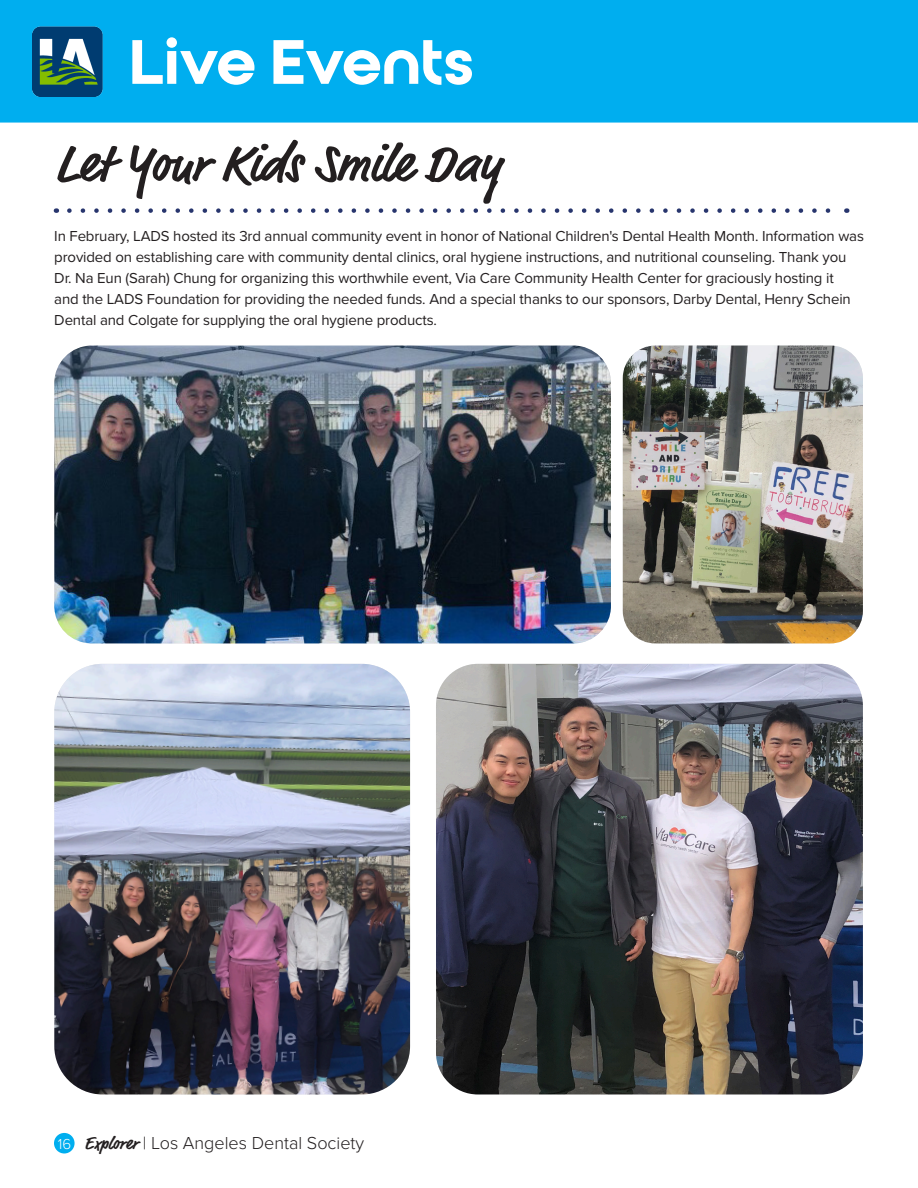
<style>
.page{position:relative;width:918px;height:1188px;background:#fff}
.page>*{position:absolute;margin:0;border:0;box-sizing:border-box;transform-origin:0 0}
.t1{font:700 60.75px "Qualy";color:#fff}
.t2{font:700 52.5px "Market Pro";color:#231f20}
.t3{font:300 18px "Proxima Nova";color:#231f20}
.t4{font:15px/21px "Proxima Nova";letter-spacing:-.01em;color:#231f20}
.s1{font-size:15px;color:#fff}
.s2{font-family:"Market Pro";font-weight:700}
</style>
<div class="page">
<div style="left:54px;top:1133px;width:21px;height:21px;background:#00aeef;border-radius:50%"></div>
<div style="left:0;top:0;width:918px;height:123px;background:#00aeef"></div>
<img style="left:32px;top:26px;width:74px;height:71px">
<svg style="left:69px;top:208px;width:762px;height:5px"></svg>
<img style="left:54px;top:664px;width:356px;height:430px">
<img style="left:54px;top:346px;width:557px;height:297px">
<img style="left:436px;top:664px;width:427px;height:430px">
<img style="left:623px;top:346px;width:240px;height:297px">
<h1 class="t1" style="left:129px;top:25px;width:346px">Live Events</h1>
<h2 class="t2" style="left:54px;top:127px;width:449px">Let Your Kids Smile Day</h2>
<p class="t4" style="left:54px;top:224px;width:811px">In February, LADS hosted its 3rd annual community event in honor of National Children's Dental Health Month. Information was provided on establishing care with community dental clinics, oral hygiene instructions, and nutritional counseling. Thank you Dr. Na Eun (Sarah) Chung for organizing this worthwhile event, Via Care Community Health Center for graciously hosting it<br>and the LADS Foundation for providing the needed funds. And a special thanks to our sponsors, Darby Dental, Henry Schein Dental and Colgate for supplying the oral hygiene products.</p>
<p class="t3" style="left:58px;top:1129px;width:308px"><span class="s1">16</span> <span class="s2">Explorer</span> | Los Angeles Dental Society</p>
</div>
